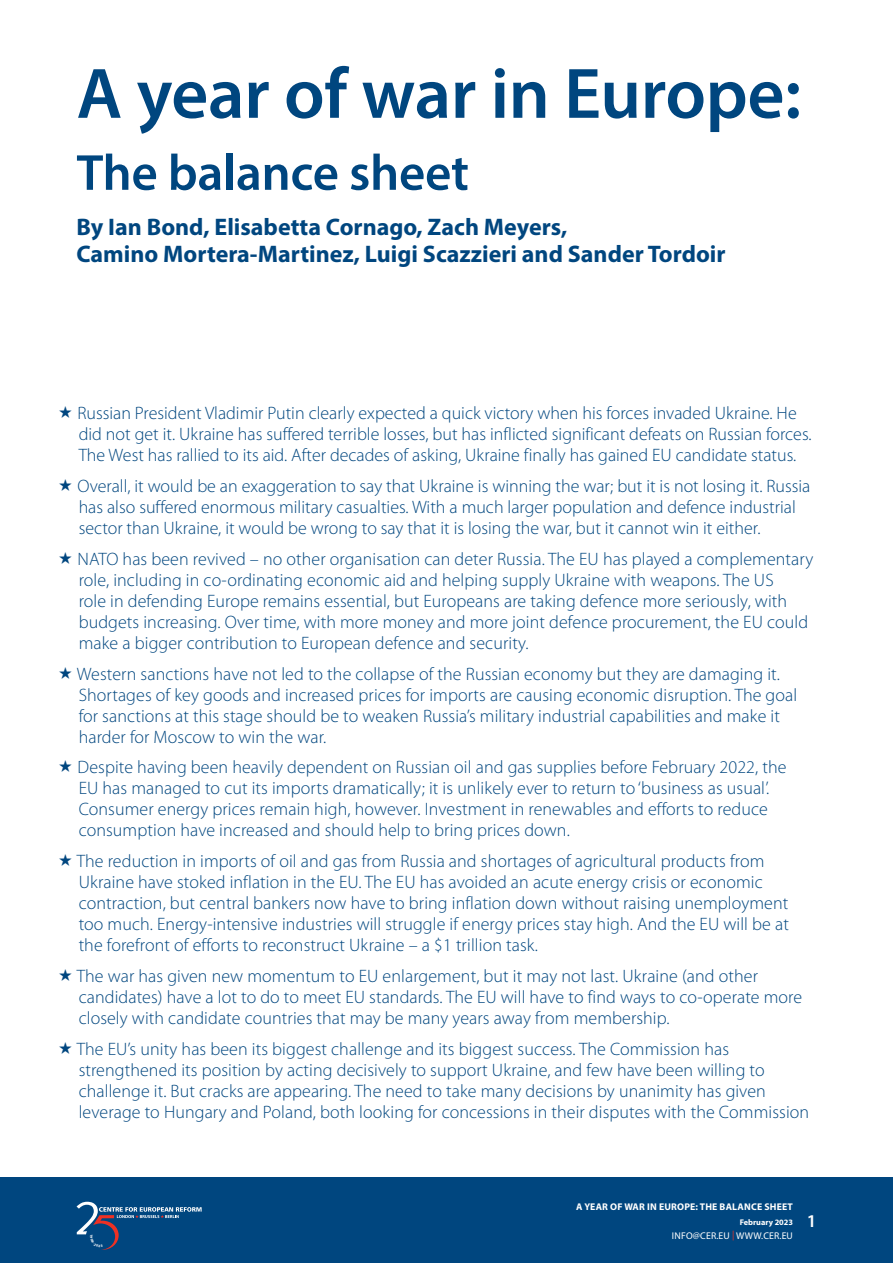
<style>
.page{position:relative;width:893px;height:1263px;background:#fff}
.page>*{position:absolute;margin:0;border:0;box-sizing:border-box;transform-origin:0 0}
.t1{font:600 72px "Myriad Pro";letter-spacing:-.005em;color:#00467f}
.t2{font:600 51px "Myriad Pro";letter-spacing:-.005em;color:#00467f}
.t3{font:700 24px/27px "Myriad Pro";color:#00467f}
.t4{font:300 18px/21px "Myriad Pro";letter-spacing:.005em;color:#00467f}
.t5{font:600 18px "Myriad Pro";color:#fff}
.t6{font:700 9.75px "Myriad Pro";letter-spacing:.02em;color:#fff}
.t7{font:9.75px "Myriad Pro";letter-spacing:.02em;color:#fff}
.t8{font:700 8.25px "Myriad Pro";color:#fff}
.s1{color:#ee3124}
</style>
<div class="page">
<div style="left:0;top:1178px;width:893px;height:85px;background:#00467f"></div>
<svg style="left:77px;top:1202px;width:125px;height:48px"></svg>
<h1 class="t1" style="left:77px;top:48px;width:726px">A year of war in Europe:</h1>
<h2 class="t2" style="left:77px;top:140px;width:394px">The balance sheet</h2>
<h3 class="t3" style="left:77px;top:212px;width:650px">By Ian Bond, Elisabetta Cornago, Zach Meyers,<br>Camino Mortera-Martinez, Luigi Scazzieri and Sander Tordoir</h3>
<p class="t4" style="left:77px;top:403px;width:736px">Russian President Vladimir Putin clearly expected a quick victory when his forces invaded Ukraine. He did not get it. Ukraine has suffered terrible losses, but has inflicted significant defeats on Russian forces.<br>The West has rallied to its aid. After decades of asking, Ukraine finally has gained EU candidate status.</p>
<p class="t4" style="left:77px;top:475px;width:734px">Overall, it would be an exaggeration to say that Ukraine is winning the war; but it is not losing it. Russia has also suffered enormous military casualties. With a much larger population and defence industrial sector than Ukraine, it would be wrong to say that it is losing the war, but it cannot win it either.</p>
<p class="t4" style="left:78px;top:548px;width:737px">NATO has been revived – no other organisation can deter Russia. The EU has played a complementary role, including in co-ordinating economic aid and helping supply Ukraine with weapons. The US<br>role in defending Europe remains essential, but Europeans are taking defence more seriously, with budgets increasing. Over time, with more money and more joint defence procurement, the EU could make a bigger contribution to European defence and security.</p>
<p class="t4" style="left:77px;top:663px;width:722px">Western sanctions have not led to the collapse of the Russian economy but they are damaging it.<br>Shortages of key goods and increased prices for imports are causing economic disruption. The goal for sanctions at this stage should be to weaken Russia’s military industrial capabilities and make it harder for Moscow to win the war.</p>
<p class="t4" style="left:78px;top:757px;width:710px">Despite having been heavily dependent on Russian oil and gas supplies before February 2022, the EU has managed to cut its imports dramatically; it is unlikely ever to return to ‘business as usual’.<br>Consumer energy prices remain high, however. Investment in renewables and efforts to reduce consumption have increased and should help to bring prices down.</p>
<p class="t4" style="left:77px;top:850px;width:714px">The reduction in imports of oil and gas from Russia and shortages of agricultural products from Ukraine have stoked inflation in the EU. The EU has avoided an acute energy crisis or economic contraction, but central bankers now have to bring inflation down without raising unemployment too much. Energy-intensive industries will struggle if energy prices stay high. And the EU will be at the forefront of efforts to reconstruct Ukraine – a $1 trillion task.</p>
<p class="t4" style="left:77px;top:965px;width:727px">The war has given new momentum to EU enlargement, but it may not last. Ukraine (and other candidates) have a lot to do to meet EU standards. The EU will have to find ways to co-operate more closely with candidate countries that may be many years away from membership.</p>
<p class="t4" style="left:77px;top:1038px;width:734px">The EU’s unity has been its biggest challenge and its biggest success. The Commission has strengthened its position by acting decisively to support Ukraine, and few have been willing to challenge it. But cracks are appearing. The need to take many decisions by unanimity has given leverage to Hungary and Poland, both looking for concessions in their disputes with the Commission</p>
<p class="t6" style="left:576px;top:1200px;width:218px">A YEAR OF WAR IN EUROPE: THE BALANCE SHEET</p>
<p class="t8" style="left:740px;top:1217px;width:55px">February 2023</p>
<p class="t7" style="left:672px;top:1229px;width:123px">INFO@CER.EU <span class="s1">|</span> WWW.CER.EU</p>
<p class="t5" style="left:807px;top:1210px;width:11px">1</p>
</div>
